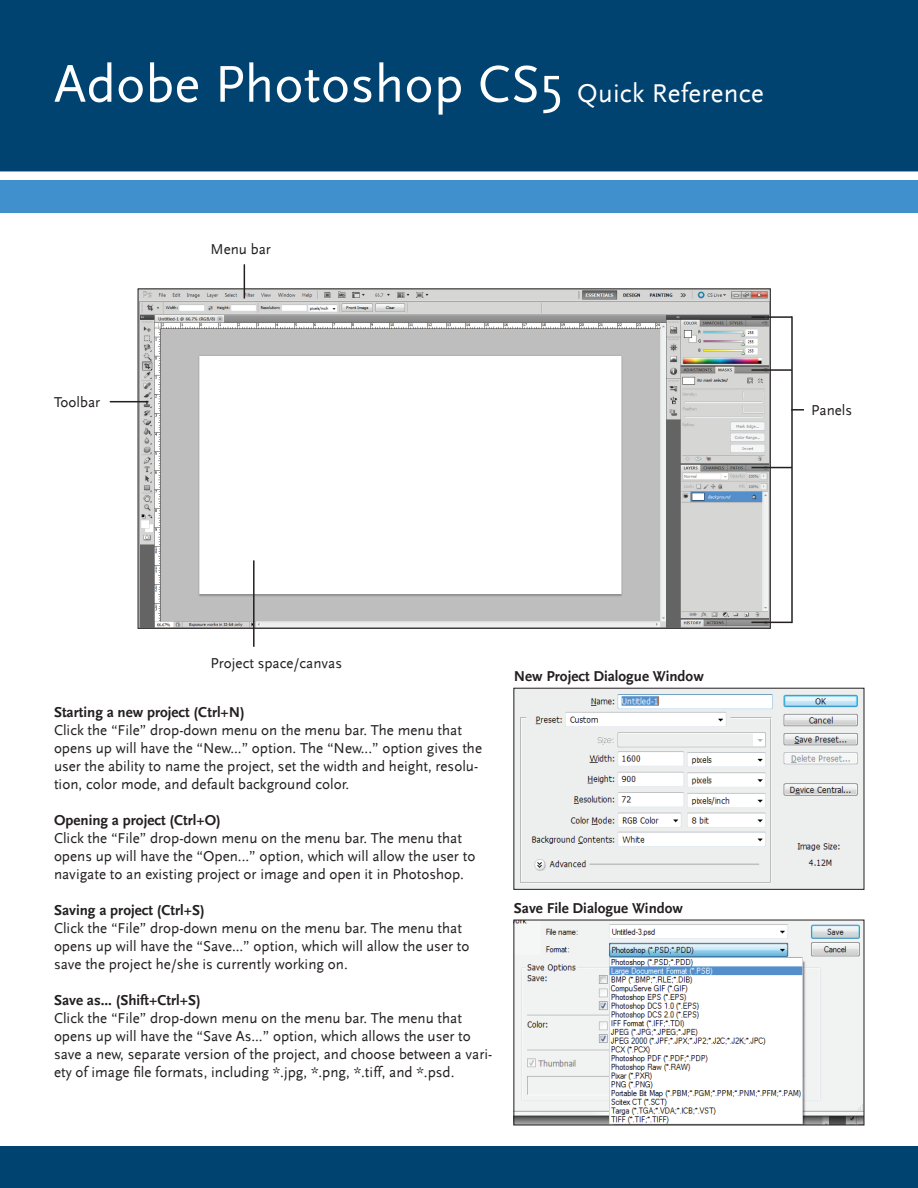
<style>
.page{position:relative;width:918px;height:1188px;background:#fff}
.page>*{position:absolute;margin:0;border:0;box-sizing:border-box;transform-origin:0 0}
.t1{font:54px "Scala Sans";letter-spacing:.01em;color:#fff}
.t2{font:15px/18px "Scala Sans";color:#231f20}
.t3{font:700 15px "Scala Sans LF";color:#231f20}
.s1{font-size:27px}
</style>
<div class="page">
<div style="left:0;top:0;width:918px;height:171px;background:#004270"></div>
<div style="left:0;top:180px;width:918px;height:32px;background:#3f90cd"></div>
<img style="left:140px;top:291px;width:629px;height:336px">
<div style="left:0;top:1147px;width:918px;height:41px;background:#004270"></div>
<hr style="left:110px;top:401px;width:38px;height:1px;background:#231f20">
<hr style="left:244px;top:264px;width:1px;height:35px;background:#231f20">
<hr style="left:253px;top:560px;width:2px;height:87px;background:#231f20">
<hr style="left:752px;top:316px;width:40px;height:2px;background:#231f20">
<hr style="left:752px;top:369px;width:40px;height:2px;background:#231f20">
<hr style="left:752px;top:467px;width:40px;height:1px;background:#231f20">
<hr style="left:752px;top:622px;width:40px;height:1px;background:#231f20">
<hr style="left:791px;top:316px;width:2px;height:307px;background:#231f20">
<svg style="left:791px;top:409px;width:13px;height:2px"></svg>
<img style="left:515px;top:690px;width:347px;height:198px">
<div style="left:513px;top:688px;width:351px;height:202px;border:1px solid #231f20"></div>
<img style="left:515px;top:922px;width:347px;height:201px">
<h1 class="t1" style="left:54px;top:55px;width:711px">Adobe Photoshop CS5 <span class="s1">Quick Reference</span></h1>
<p class="t2" style="left:211px;top:241px;width:62px">Menu bar</p>
<p class="t2" style="left:54px;top:393px;width:48px">Toolbar</p>
<p class="t2" style="left:811px;top:401px;width:42px">Panels</p>
<p class="t2" style="left:211px;top:654px;width:133px">Project space/canvas</p>
<p class="t3" style="left:54px;top:704px;width:192px">Starting a new project (Ctrl+N)</p>
<p class="t2" style="left:54px;top:722px;width:430px">Click the “File” drop-down menu on the menu bar. The menu that opens up will have the “New...” option. The “New...” option gives the user the ability to name the project, set the width and height, resolu&shy;tion, color mode, and default background color.</p>
<p class="t3" style="left:54px;top:812px;width:168px">Opening a project (Ctrl+O)</p>
<p class="t2" style="left:54px;top:830px;width:423px">Click the “File” drop-down menu on the menu bar. The menu that opens up will have the “Open...” option, which will allow the user to navigate to an existing project or image and open it in Photoshop.</p>
<p class="t3" style="left:54px;top:902px;width:152px">Saving a project (Ctrl+S)</p>
<p class="t2" style="left:54px;top:920px;width:417px">Click the “File” drop-down menu on the menu bar. The menu that opens up will have the “Save...” option, which will allow the user to save the project he/she is currently working on.</p>
<p class="t3" style="left:54px;top:992px;width:148px">Save as... (Shift+Ctrl+S)</p>
<p class="t2" style="left:54px;top:1010px;width:440px">Click the “File” drop-down menu on the menu bar. The menu that opens up will have the “Save As...” option, which allows the user to save a new, separate version of the project, and choose between a vari&shy;ety of image file formats, including *.jpg, *.png, *.tiff, and *.psd.</p>
<p class="t3" style="left:514px;top:668px;width:191px">New Project Dialogue Window</p>
<p class="t3" style="left:514px;top:900px;width:171px">Save File Dialogue Window</p>
</div>
